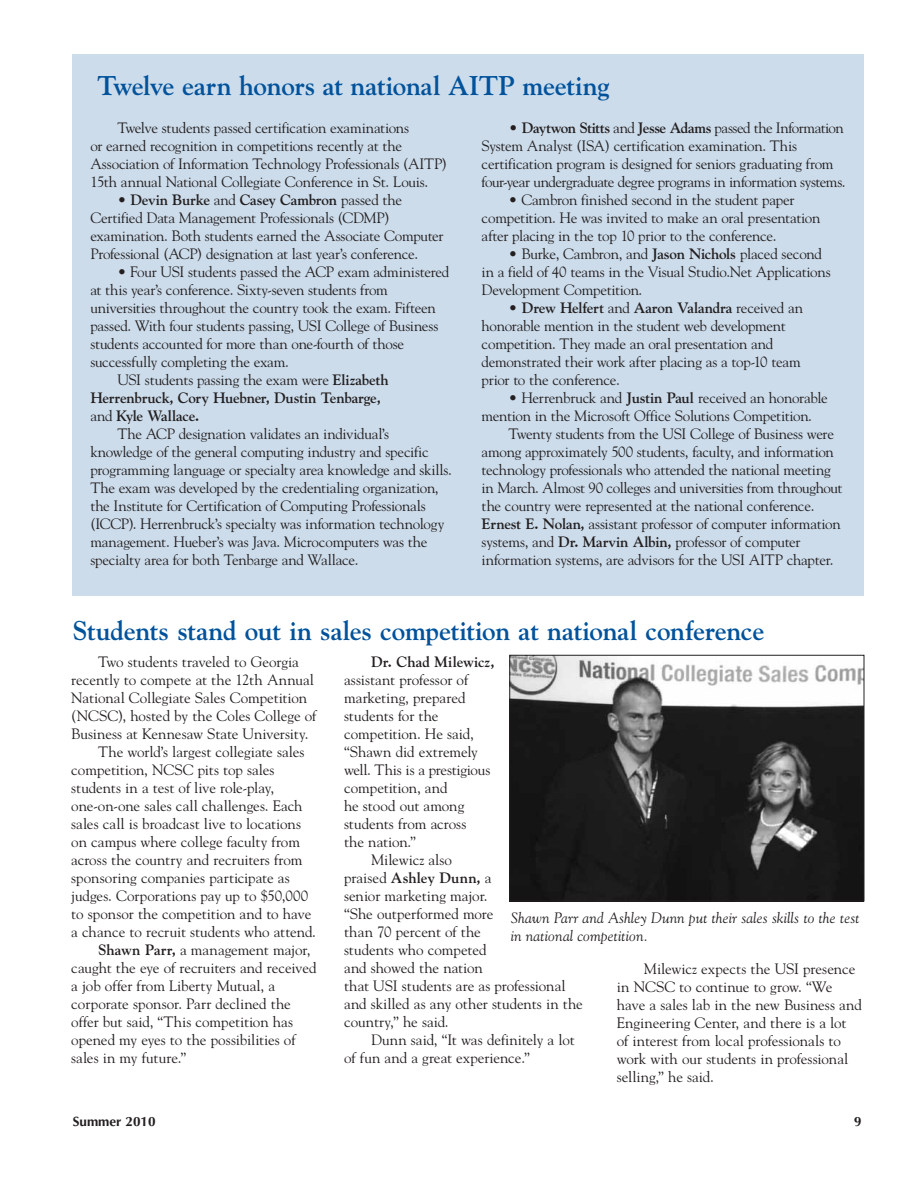
<style>
.page{position:relative;width:918px;height:1188px;background:#fff}
.page>*{position:absolute;margin:0;border:0;box-sizing:border-box;transform-origin:0 0}
.t1{font:700 27px "Goudy";letter-spacing:-.015em;color:#00529b}
.t2{font:15px/18px "Goudy";letter-spacing:-.015em;color:#231f20}
.t3{font:italic 15px/18px "Goudy";letter-spacing:.01em;color:#231f20}
.t4{font:700 15px "Goudy";letter-spacing:-.01em;color:#231f20}
.t5{font:700 15px "Goudy";letter-spacing:.01em;color:#231f20}
.t6{font:15px "Goudy";letter-spacing:.005em;color:#231f20}
.t7{font:700 13.5px "Optima";color:#231f20}
.s1{font-weight:700}
.s2{font-weight:400}
</style>
<div class="page">
<img style="left:511px;top:657px;width:351px;height:242px">
<div style="left:509px;top:655px;width:355px;height:246px;border:1px solid #231f20"></div>
<div style="left:72px;top:54px;width:792px;height:541px;background:#ccdceb"></div>
<h1 class="t1" style="left:97px;top:69px;width:514px">Twelve earn honors at national AITP meeting</h1>
<p class="t2" style="left:90px;top:119px;width:358px;text-indent:27px">Twelve students passed certification examinations<br>or earned recognition in competitions recently at the Association of Information Technology Professionals (AITP)<br>15th annual National Collegiate Conference in St. Louis.</p>
<p class="t2" style="left:90px;top:191px;width:355px;text-indent:27px"><span class="s1">• Devin Burke</span> and <span class="s1">Casey Cambron</span> passed the Certified Data Management Professionals (CDMP) examination. Both students earned the Associate Computer Professional (ACP) designation at last year’s conference.</p>
<p class="t2" style="left:117px;top:263px;width:334px">• Four USI students passed the ACP exam administered</p>
<p class="t2" style="left:90px;top:281px;width:299px">at this year’s conference. Sixty-seven students from</p>
<p class="t2" style="left:90px;top:299px;width:347px">universities throughout the country took the exam. Fifteen</p>
<p class="t2" style="left:90px;top:317px;width:350px">passed. With four students passing, USI College of Business</p>
<p class="t2" style="left:90px;top:335px;width:315px">students accounted for more than one-fourth of those</p>
<p class="t2" style="left:90px;top:353px;width:200px">successfully completing the exam.</p>
<p class="t2" style="left:117px;top:371px;width:273px">USI students passing the exam were <span class="s1">Elizabeth</span></p>
<p class="t4" style="left:90px;top:389px;width:292px">Herrenbruck, Cory Huebner, Dustin Tenbarge,</p>
<p class="t4" style="left:90px;top:407px;width:111px"><span class="s2">and</span> Kyle Wallace.</p>
<p class="t2" style="left:117px;top:425px;width:273px">The ACP designation validates an individual’s</p>
<p class="t2" style="left:90px;top:443px;width:340px">knowledge of the general computing industry and specific</p>
<p class="t2" style="left:90px;top:461px;width:363px">programming language or specialty area knowledge and skills.</p>
<p class="t2" style="left:90px;top:479px;width:350px">The exam was developed by the credentialing organization,</p>
<p class="t2" style="left:90px;top:497px;width:337px">the Institute for Certification of Computing Professionals</p>
<p class="t2" style="left:90px;top:515px;width:356px">(ICCP). Herrenbruck’s specialty was information technology</p>
<p class="t2" style="left:90px;top:533px;width:339px">management. Hueber’s was Java. Microcomputers was the</p>
<p class="t2" style="left:90px;top:551px;width:270px">specialty area for both Tenbarge and Wallace.</p>
<p class="t2" style="left:482px;top:119px;width:365px;text-indent:27px"><span class="s1">• Daytwon Stitts</span> and <span class="s1">Jesse Adams</span> passed the Information System Analyst (ISA) certification examination. This certification program is designed for seniors graduating from four-year undergraduate degree programs in information systems.</p>
<p class="t2" style="left:482px;top:191px;width:340px;text-indent:27px">• Cambron finished second in the student paper competition. He was invited to make an oral presentation after placing in the top 10 prior to the conference.</p>
<p class="t2" style="left:482px;top:245px;width:351px;text-indent:27px">• Burke, Cambron, and <span class="s1">Jason Nichols</span> placed second in a field of 40 teams in the Visual Studio.Net Applications<br>Development Competition.</p>
<p class="t2" style="left:482px;top:299px;width:323px;text-indent:27px"><span class="s1">• Drew Helfert</span> and <span class="s1">Aaron Valandra</span> received an honorable mention in the student web development competition. They made an oral presentation and demonstrated their work after placing as a top-10 team prior to the conference.</p>
<p class="t2" style="left:482px;top:389px;width:348px;text-indent:27px">• Herrenbruck and <span class="s1">Justin Paul</span> received an honorable mention in the Microsoft Office Solutions Competition.</p>
<p class="t2" style="left:482px;top:425px;width:362px;text-indent:27px">Twenty students from the USI College of Business were among approximately 500 students, faculty, and information technology professionals who attended the national meeting in March. Almost 90 colleges and universities from throughout the country were represented at the national conference.<br><span class="s1">Ernest E. Nolan,</span> assistant professor of computer information systems, and <span class="s1">Dr. Marvin Albin,</span> professor of computer information systems, are advisors for the USI AITP chapter.</p>
<h1 class="t1" style="left:72px;top:614px;width:694px">Students stand out in sales competition at national conference</h1>
<p class="t2" style="left:98px;top:652px;width:202px">Two students traveled to Georgia</p>
<p class="t2" style="left:71px;top:670px;width:244px">recently to compete at the 12th Annual</p>
<p class="t2" style="left:71px;top:688px;width:237px">National Collegiate Sales Competition</p>
<p class="t2" style="left:71px;top:706px;width:247px">(NCSC), hosted by the Coles College of</p>
<p class="t2" style="left:71px;top:724px;width:239px">Business at Kennesaw State University.</p>
<p class="t2" style="left:98px;top:742px;width:208px">The world’s largest collegiate sales</p>
<p class="t2" style="left:71px;top:760px;width:205px">competition, NCSC pits top sales</p>
<p class="t2" style="left:71px;top:778px;width:205px">students in a test of live role-play,</p>
<p class="t2" style="left:71px;top:796px;width:233px">one-on-one sales call challenges. Each</p>
<p class="t2" style="left:71px;top:814px;width:231px">sales call is broadcast live to locations</p>
<p class="t2" style="left:71px;top:832px;width:230px">on campus where college faculty from</p>
<p class="t2" style="left:71px;top:850px;width:233px">across the country and recruiters from</p>
<p class="t2" style="left:71px;top:868px;width:220px">sponsoring companies participate as</p>
<p class="t2" style="left:71px;top:886px;width:239px">judges. Corporations pay up to $50,000</p>
<p class="t2" style="left:71px;top:904px;width:242px">to sponsor the competition and to have</p>
<p class="t2" style="left:71px;top:922px;width:246px">a chance to recruit students who attend.</p>
<p class="t2" style="left:98px;top:940px;width:214px"><span class="s1">Shawn Parr,</span> a management major,</p>
<p class="t2" style="left:71px;top:958px;width:247px">caught the eye of recruiters and received</p>
<p class="t2" style="left:71px;top:976px;width:205px">a job offer from Liberty Mutual, a</p>
<p class="t2" style="left:71px;top:994px;width:221px">corporate sponsor. Parr declined the</p>
<p class="t2" style="left:71px;top:1012px;width:223px">offer but said, “This competition has</p>
<p class="t2" style="left:71px;top:1030px;width:226px">opened my eyes to the possibilities of</p>
<p class="t6" style="left:71px;top:1049px;width:117px">sales in my future.”</p>
<p class="t4" style="left:371px;top:653px;width:125px">Dr. Chad Milewicz,</p>
<p class="t2" style="left:344px;top:670px;width:126px">assistant professor of</p>
<p class="t2" style="left:344px;top:688px;width:123px">marketing, prepared</p>
<p class="t2" style="left:344px;top:706px;width:96px">students for the</p>
<p class="t2" style="left:344px;top:724px;width:131px">competition. He said,</p>
<p class="t2" style="left:344px;top:742px;width:135px">“Shawn did extremely</p>
<p class="t2" style="left:344px;top:760px;width:148px">well. This is a prestigious</p>
<p class="t2" style="left:344px;top:778px;width:105px">competition, and</p>
<p class="t2" style="left:344px;top:796px;width:122px">he stood out among</p>
<p class="t2" style="left:344px;top:814px;width:124px">students from across</p>
<p class="t2" style="left:344px;top:832px;width:74px">the nation.”</p>
<p class="t2" style="left:371px;top:850px;width:83px">Milewicz also</p>
<p class="t5" style="left:344px;top:869px;width:149px"><span class="s2">praised</span> Ashley Dunn, <span class="s2">a</span></p>
<p class="t2" style="left:344px;top:886px;width:145px">senior marketing major.</p>
<p class="t2" style="left:344px;top:904px;width:151px">“She outperformed more</p>
<p class="t2" style="left:344px;top:922px;width:138px">than 70 percent of the</p>
<p class="t2" style="left:344px;top:940px;width:144px">students who competed</p>
<p class="t2" style="left:344px;top:958px;width:140px">and showed the nation</p>
<p class="t2" style="left:344px;top:976px;width:223px">that USI students are as professional</p>
<p class="t2" style="left:344px;top:994px;width:240px">and skilled as any other students in the</p>
<p class="t2" style="left:344px;top:1012px;width:106px">country,” he said.</p>
<p class="t2" style="left:371px;top:1030px;width:205px">Dunn said, “It was definitely a lot</p>
<p class="t2" style="left:344px;top:1048px;width:187px">of fun and a great experience.”</p>
<p class="t3" style="left:511px;top:909px;width:350px">Shawn Parr and Ashley Dunn put their sales skills to the test in national competition.</p>
<p class="t2" style="left:617px;top:960px;width:247px;text-indent:27px">Milewicz expects the USI presence in NCSC to continue to grow. “We have a sales lab in the new Business and Engineering Center, and there is a lot of interest from local professionals to work with our students in professional selling,” he said.</p>
<p class="t7" style="left:73px;top:1113px;width:84px">Summer 2010</p>
<p class="t7" style="left:854px;top:1113px;width:9px">9</p>
</div>
